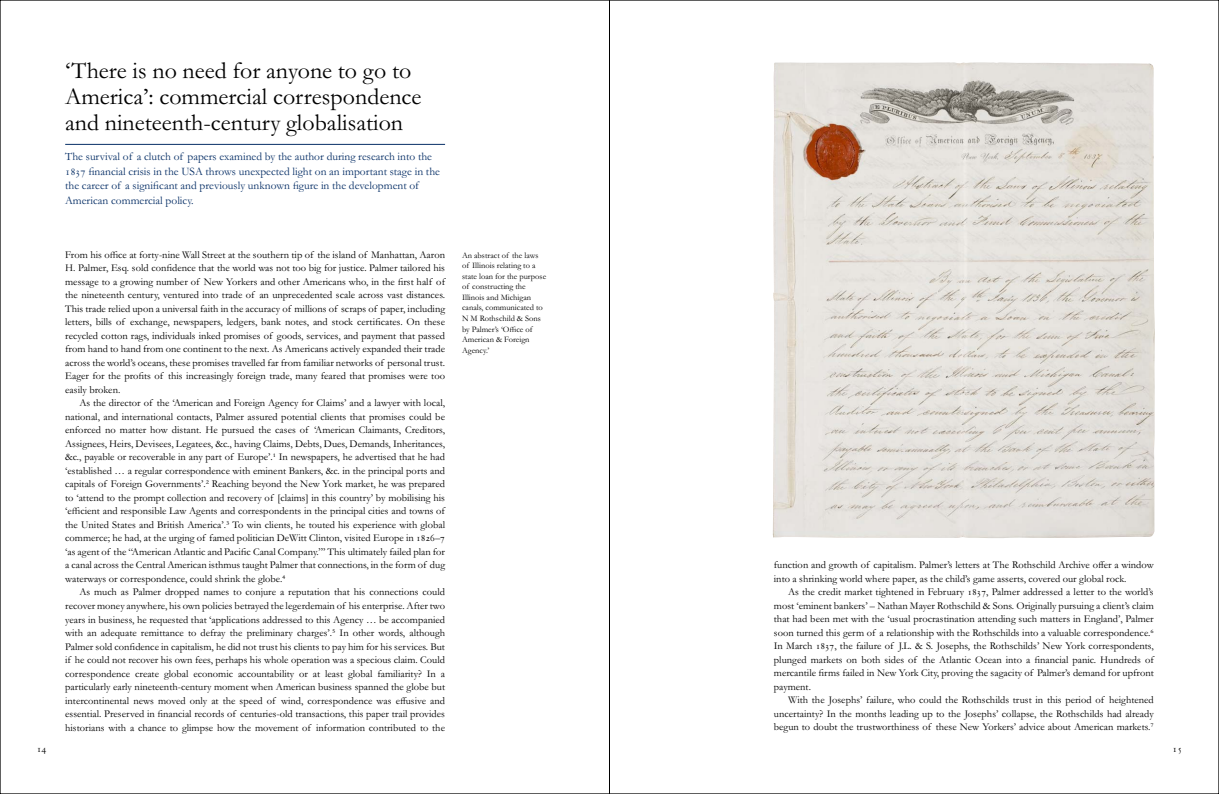
<style>
.page{position:relative;width:1219px;height:794px;background:#fff}
.page>*{position:absolute;margin:0;border:0;box-sizing:border-box;transform-origin:0 0}
.t1{font:24px/26px "Garamond";color:#000}
.t2{font:11.5px/14.5px "Garamond";color:#072f66}
.t3{font:10.5px/13.5px "Garamond";color:#000;text-align:justify}
.t4{font:10.5px "Garamond Expert";color:#000}
.t5{font:8.5px/10.5px "Garamond";color:#000}
.s1{font-family:"Garamond Expert"}
</style>
<div class="page">
<hr style="left:65px;top:144px;width:380px;height:1px;background:#072f66">
<img style="left:773px;top:62px;width:382px;height:476px">
<hr style="left:609px;top:0;width:1px;height:794px;background:#000">
<h1 class="t1" style="left:65px;top:61px;width:358px">‘There is no need for anyone to go to<br>America’: commercial correspondence and nineteenth-century globalisation</h1>
<p class="t2" style="left:65px;top:151px;width:376px">The survival of a clutch of papers examined by the author during research into the <span class="s1">1837</span> financial crisis in the USA throws unexpected light on an important stage in the the career of a significant and previously unknown figure in the development of American commercial policy.</p>
<p class="t3" style="left:65px;top:249px;width:381px">From his o<span class="s1">ffi</span>ce at forty-nine Wall Street at the southern tip of the island of Manhattan, Aaron H. Palmer, Esq. sold confidence that the world was not too big for justice. Palmer tailored his message to a growing number of New Yorkers and other Americans who, in the first half of the nineteenth century, ventured into trade of an unprecedented scale across vast distances.<br>This trade relied upon a universal faith in the accuracy of millions of scraps of paper, including letters, bills of exchange, newspapers, ledgers, bank notes, and stock certificates. On these recycled cotton rags, individuals inked promises of goods, services, and payment that passed from hand to hand from one continent to the next. As Americans actively expanded their trade across the world’s oceans, these promises travelled far from familiar networks of personal trust.<br>Eager for the profits of this increasingly foreign trade, many feared that promises were too easily broken.</p>
<p class="t3" style="left:65px;top:398px;width:381px;text-indent:14px">As the director of the ‘American and Foreign Agency for Claims’ and a lawyer with local, national, and international contacts, Palmer assured potential clients that promises could be enforced no matter how distant. He pursued the cases of ‘American Claimants, Creditors, Assignees, Heirs, Devisees, Legatees, &amp;c., having Claims, Debts, Dues, Demands, Inheritances, &amp;c., payable or recoverable in any part of Europe’.<sup>₁</sup> In newspapers, he advertised that he had ‘established … a regular correspondence with eminent Bankers, &amp;c. in the principal ports and capitals of Foreign Governments’.<span class="s1">²</span> Reaching beyond the New York market, he was prepared to ‘attend to the prompt collection and recovery of [claims] in this country’ by mobilising his ‘e<span class="s1">ffi</span>cient and responsible Law Agents and correspondents in the principal cities and towns of the United States and British America’.<span class="s1">³</span> To win clients, he touted his experience with global commerce; he had, at the urging of famed politician DeWitt Clinton, visited Europe in <span class="s1">1826</span>–<span class="s1">7 </span>‘as agent of the “American Atlantic and Pacific Canal Company.”’ This ultimately failed plan for a canal across the Central American isthmus taught Palmer that connections, in the form of dug waterways or correspondence, could shrink the globe.<span class="s1">⁴</span></p>
<p class="t3" style="left:65px;top:587px;width:381px;text-indent:14px">As much as Palmer dropped names to conjure a reputation that his connections could recover money anywhere, his own policies betrayed the legerdemain of his enterprise. After two years in business, he requested that ‘applications addressed to this Agency … be accompanied with an adequate remittance to defray the preliminary charges’.<span class="s1">⁵</span> In other words, although Palmer sold confidence in capitalism, he did not trust his clients to pay him for his services. But if he could not recover his own fees, perhaps his whole operation was a specious claim. Could correspondence create global economic accountability or at least global familiarity? In a particularly early nineteenth-century moment when American business spanned the globe but intercontinental news moved only at the speed of wind, correspondence was e<span class="s1">ff</span>usive and essential. Preserved in financial records of centuries-old transactions, this paper trail provides historians with a chance to glimpse how the movement of information contributed to the</p>
<p class="t5" style="left:462px;top:251px;width:86px">An abstract of the laws of Illinois relating to a state loan for the purpose of constructing the<br>Illinois and Michigan canals, communicated to<br>N M Rothschild &amp; Sons by Palmer’s ‘O<span class="s1">ffi</span>ce of<br>American &amp; Foreign<br>Agency.’</p>
<p class="t3" style="left:774px;top:559px;width:381px">function and growth of capitalism. Palmer’s letters at The Rothschild Archive o<span class="s1">ff</span>er a window into a shrinking world where paper, as the child’s game asserts, covered our global rock.</p>
<p class="t3" style="left:774px;top:586px;width:381px;text-indent:14px">As the credit market tightened in February <span class="s1">1837</span>, Palmer addressed a letter to the world’s most ‘eminent bankers’ – Nathan Mayer Rothschild &amp; Sons. Originally pursuing a client’s claim that had been met with the ‘usual procrastination attending such matters in England’, Palmer soon turned this germ of a relationship with the Rothschilds into a valuable correspondence.<sup>₆<br></sup>In March <span class="s1">1837</span>, the failure of J.L. &amp; S. Josephs, the Rothschilds’ New York correspondents, plunged markets on both sides of the Atlantic Ocean into a financial panic. Hundreds of mercantile firms failed in New York City, proving the sagacity of Palmer’s demand for upfront payment.</p>
<p class="t3" style="left:774px;top:694px;width:381px;text-indent:14px">With the Josephs’ failure, who could the Rothschilds trust in this period of heightened uncertainty? In the months leading up to the Josephs’ collapse, the Rothschilds had already begun to doubt the trustworthiness of these New Yorkers’ advice about American markets.<span class="s1">⁷</span></p>
<p class="t4" style="left:37px;top:744px;width:11px">14</p>
<p class="t4" style="left:1172px;top:744px;width:11px">15</p>
</div>
